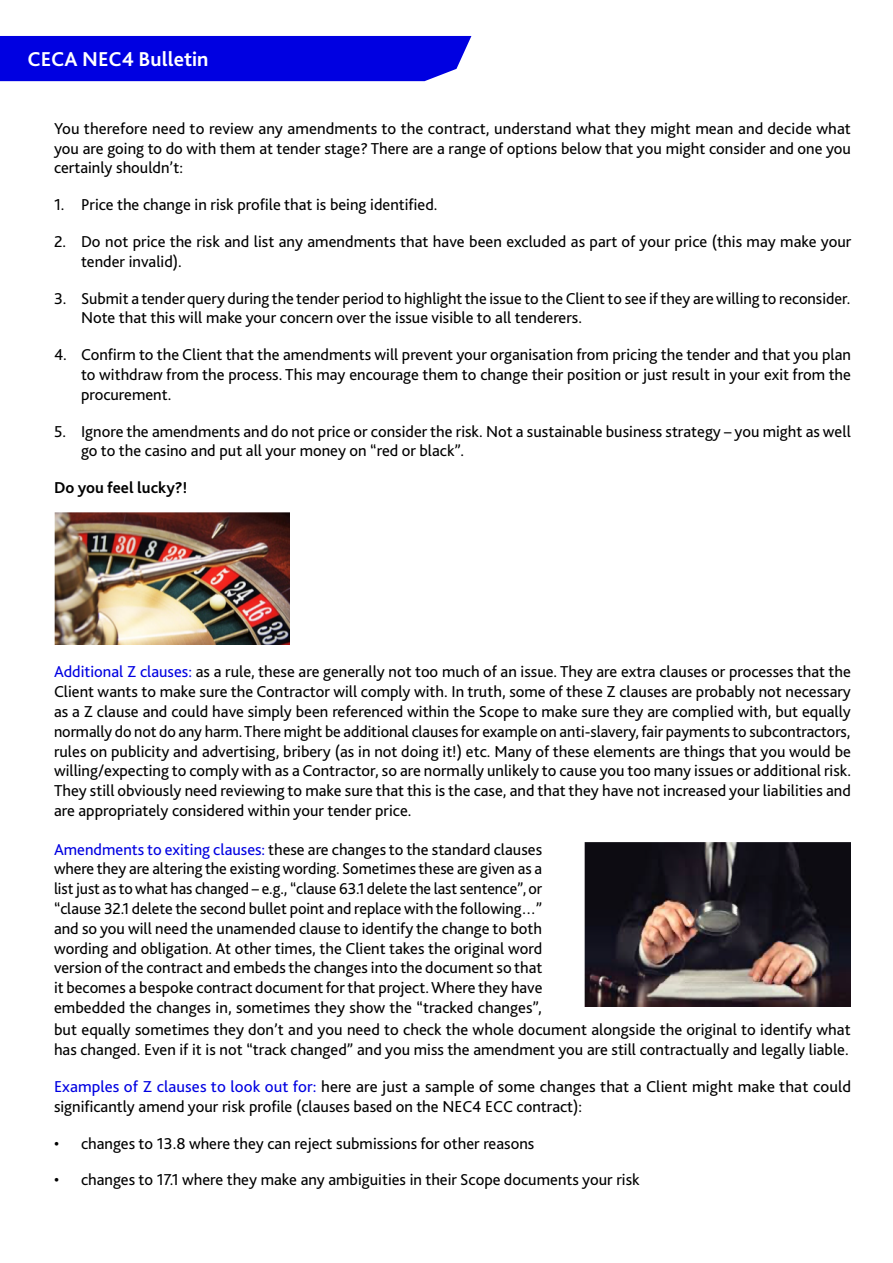
<style>
.page{position:relative;width:893px;height:1263px;background:#fff}
.page>*{position:absolute;margin:0;border:0;box-sizing:border-box;transform-origin:0 0}
.t1{font:700 21px "Bliss 2";color:#fff}
.t2{font:16.5px/19.8px "Bliss 2";color:#000}
.t3{font:700 16.5px "Bliss 2";color:#000}
.s1{color:#0000e1}
</style>
<div class="page">
<div style="left:0;top:36px;width:471px;height:45px;background:#0000e1"></div>
<img style="left:54px;top:512px;width:235px;height:132px">
<img style="left:584px;top:842px;width:267px;height:165px">
<p class="t1" style="left:28px;top:46px;width:182px">CECA NEC4 Bulletin</p>
<p class="t2" style="left:54px;top:118px;width:798px;text-align:justify">You therefore need to review any amendments to the contract, understand what they might mean and decide what you are going to do with them at tender stage? There are a range of options below that you might consider and one you certainly shouldn’t:</p>
<p class="t2" style="left:54px;top:195px;width:385px">1. Price the change in risk profile that is being identified.</p>
<p class="t2" style="left:81px;top:232px;width:772px;text-indent:-27px">2. Do not price the risk and list any amendments that have been excluded as part of your price (this may make your tender invalid).</p>
<p class="t2" style="left:81px;top:288px;width:771px;text-indent:-27px">3. Submit a tender query during the tender period to highlight the issue to the Client to see if they are willing to reconsider.<br>Note that this will make your concern over the issue visible to all tenderers.</p>
<p class="t2" style="left:81px;top:345px;width:771px;text-align:justify;text-indent:-27px">4. Confirm to the Client that the amendments will prevent your organisation from pricing the tender and that you plan to withdraw from the process. This may encourage them to change their position or just result in your exit from the procurement.</p>
<p class="t2" style="left:81px;top:421px;width:771px;text-indent:-27px">5. Ignore the amendments and do not price or consider the risk. Not a sustainable business strategy – you might as well go to the casino and put all your money on “red or black”.</p>
<p class="t3" style="left:54px;top:477px;width:135px">Do you feel lucky?!</p>
<p class="t2" style="left:54px;top:662px;width:798px;text-align:justify"><span class="s1">Additional Z clauses:</span> as a rule, these are generally not too much of an issue. They are extra clauses or processes that the Client wants to make sure the Contractor will comply with. In truth, some of these Z clauses are probably not necessary as a Z clause and could have simply been referenced within the Scope to make sure they are complied with, but equally normally do not do any harm. There might be additional clauses for example on anti-slavery, fair payments to subcontractors, rules on publicity and advertising, bribery (as in not doing it!) etc. Many of these elements are things that you would be willing/expecting to comply with as a Contractor, so are normally unlikely to cause you too many issues or additional risk.<br>They still obviously need reviewing to make sure that this is the case, and that they have not increased your liabilities and are appropriately considered within your tender price.</p>
<p class="t2" style="left:54px;top:839px;width:490px;text-align:justify"><span class="s1">Amendments to exiting clauses:</span> these are changes to the standard clauses where they are altering the existing wording. Sometimes these are given as a list just as to what has changed – e.g., “clause 63.1 delete the last sentence”, or “clause 32.1 delete the second bullet point and replace with the following…” and so you will need the unamended clause to identify the change to both wording and obligation. At other times, the Client takes the original word version of the contract and embeds the changes into the document so that it becomes a bespoke contract document for that project. Where they have embedded the changes in, sometimes they show the “tracked changes”,</p>
<p class="t2" style="left:54px;top:1020px;width:798px">but equally sometimes they don’t and you need to check the whole document alongside the original to identify what has changed. Even if it is not “track changed” and you miss the amendment you are still contractually and legally liable.</p>
<p class="t2" style="left:54px;top:1076px;width:799px"><span class="s1">Examples of Z clauses to look out for:</span> here are just a sample of some changes that a Client might make that could significantly amend your risk profile (clauses based on the NEC4 ECC contract):</p>
<p class="t2" style="left:54px;top:1133px;width:482px">• changes to 13.8 where they can reject submissions for other reasons</p>
<p class="t2" style="left:54px;top:1170px;width:587px">• changes to 17.1 where they make any ambiguities in their Scope documents your risk</p>
</div>
